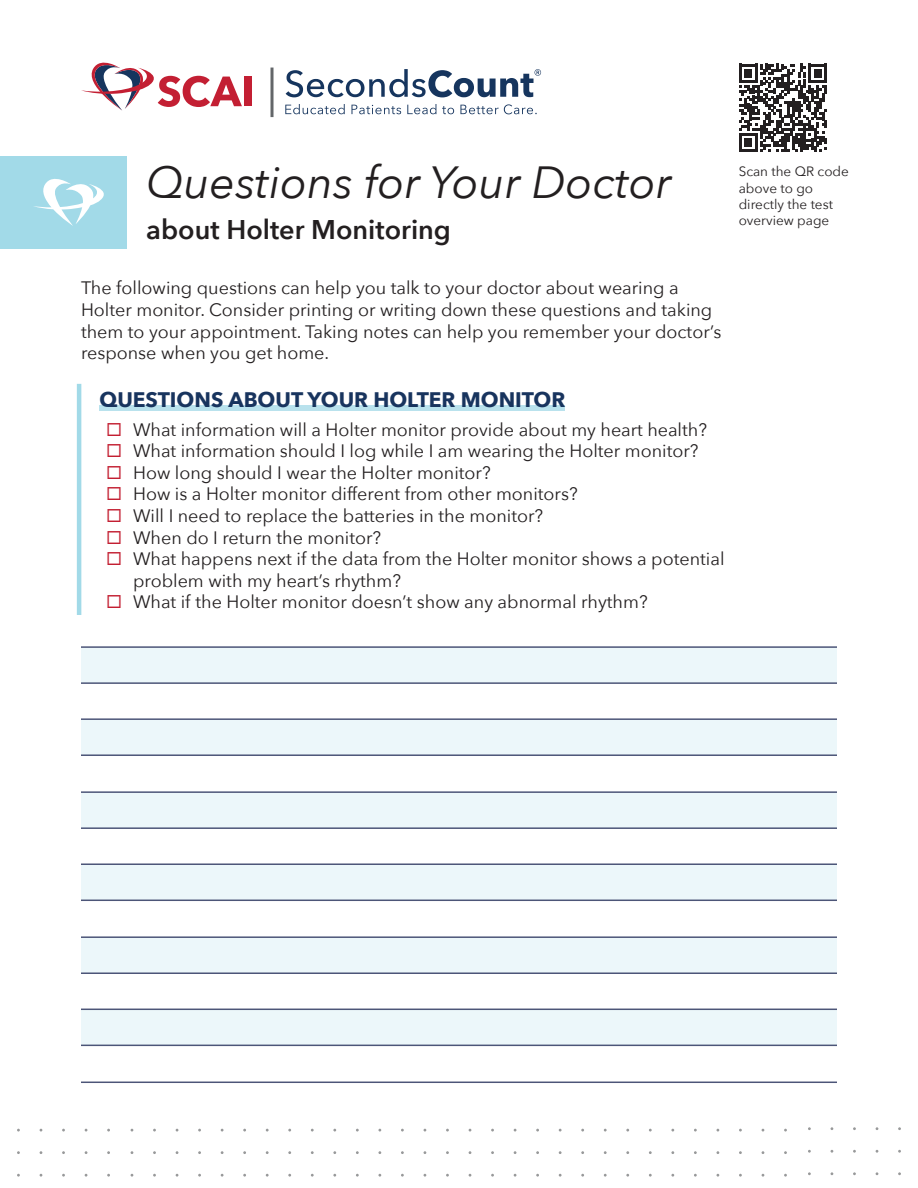
<style>
.page{position:relative;width:918px;height:1188px;background:#fff}
.page>*{position:absolute;margin:0;border:0;box-sizing:border-box;transform-origin:0 0}
.t1{font:italic 45px "Avenir Next";color:#231f20}
.t2{font:600 27px "Avenir Next";color:#231f20}
.t3{font:700 21px "Avenir Next";color:#18345e}
.t4{font:18px/21.6px "Avenir Next";color:#231f20}
.t5{font:13.5px/16.2px "Avenir Next";color:#231f20}
</style>
<div class="page">
<div style="left:0;top:156px;width:127px;height:93px;background:#a2dae8"></div>
<svg style="left:34px;top:179px;width:70px;height:47px"></svg>
<svg style="left:285px;top:104px;width:60px;height:10px"></svg>
<svg style="left:352px;top:105px;width:49px;height:9px"></svg>
<svg style="left:407px;top:104px;width:29px;height:10px"></svg>
<svg style="left:442px;top:106px;width:12px;height:8px"></svg>
<svg style="left:460px;top:104px;width:77px;height:10px"></svg>
<div style="left:244px;top:77px;width:8px;height:29px;background:#c31f33"></div>
<svg style="left:81px;top:62px;width:161px;height:49px"></svg>
<hr style="left:271px;top:68px;width:3px;height:49px;background:#636669">
<svg style="left:286px;top:69px;width:255px;height:28px"></svg>
<div style="left:99px;top:406px;width:466px;height:5px;background:#b9e2ed"></div>
<hr style="left:77px;top:384px;width:4px;height:231px;background:#a2dae8">
<svg style="left:739px;top:64px;width:88px;height:88px"></svg>
<div style="left:81px;top:792px;width:756px;height:36px;background:#ecf7fa"></div>
<div style="left:81px;top:864px;width:756px;height:36px;background:#ecf7fa"></div>
<hr style="left:81px;top:791px;width:756px;height:2px;background:#4c5578">
<hr style="left:81px;top:827px;width:756px;height:2px;background:#4c5578">
<hr style="left:81px;top:900px;width:756px;height:1px;background:#4c5578">
<hr style="left:81px;top:863px;width:756px;height:2px;background:#4c5578">
<div style="left:81px;top:937px;width:756px;height:36px;background:#ecf7fa"></div>
<div style="left:81px;top:1009px;width:756px;height:36px;background:#ecf7fa"></div>
<hr style="left:81px;top:936px;width:756px;height:2px;background:#4c5578">
<hr style="left:81px;top:972px;width:756px;height:2px;background:#4c5578">
<hr style="left:81px;top:1045px;width:756px;height:1px;background:#4c5578">
<hr style="left:81px;top:1009px;width:756px;height:1px;background:#4c5578">
<div style="left:81px;top:647px;width:756px;height:36px;background:#ecf7fa"></div>
<div style="left:81px;top:719px;width:756px;height:36px;background:#ecf7fa"></div>
<hr style="left:81px;top:646px;width:756px;height:2px;background:#4c5578">
<hr style="left:81px;top:682px;width:756px;height:2px;background:#4c5578">
<hr style="left:81px;top:754px;width:756px;height:2px;background:#4c5578">
<hr style="left:81px;top:718px;width:756px;height:2px;background:#4c5578">
<hr style="left:81px;top:1082px;width:756px;height:1px;background:#4c5578">
<h1 class="t1" style="left:146px;top:144px;width:527px">Questions for Your Doctor</h1>
<h2 class="t2" style="left:146px;top:207px;width:306px">about Holter Monitoring</h2>
<p class="t4" style="left:81px;top:277px;width:642px">The following questions can help you talk to your doctor about wearing a Holter monitor. Consider printing or writing down these questions and taking them to your appointment. Taking notes can help you remember your doctor’s response when you get home.</p>
<p class="t3" style="left:99px;top:382px;width:467px">QUESTIONS ABOUT YOUR HOLTER MONITOR</p>
<p class="t4" style="left:133px;top:418px;width:593px">What information will a Holter monitor provide about my heart health?<br>What information should I log while I am wearing the Holter monitor?<br>How long should I wear the Holter monitor?<br>How is a Holter monitor different from other monitors?<br>Will I need to replace the batteries in the monitor?<br>When do I return the monitor?<br>What happens next if the data from the Holter monitor shows a potential problem with my heart’s rhythm?<br>What if the Holter monitor doesn’t show any abnormal rhythm?</p>
<p class="t5" style="left:739px;top:163px;width:112px">Scan the QR code above to go directly the test overview page</p>
</div>
